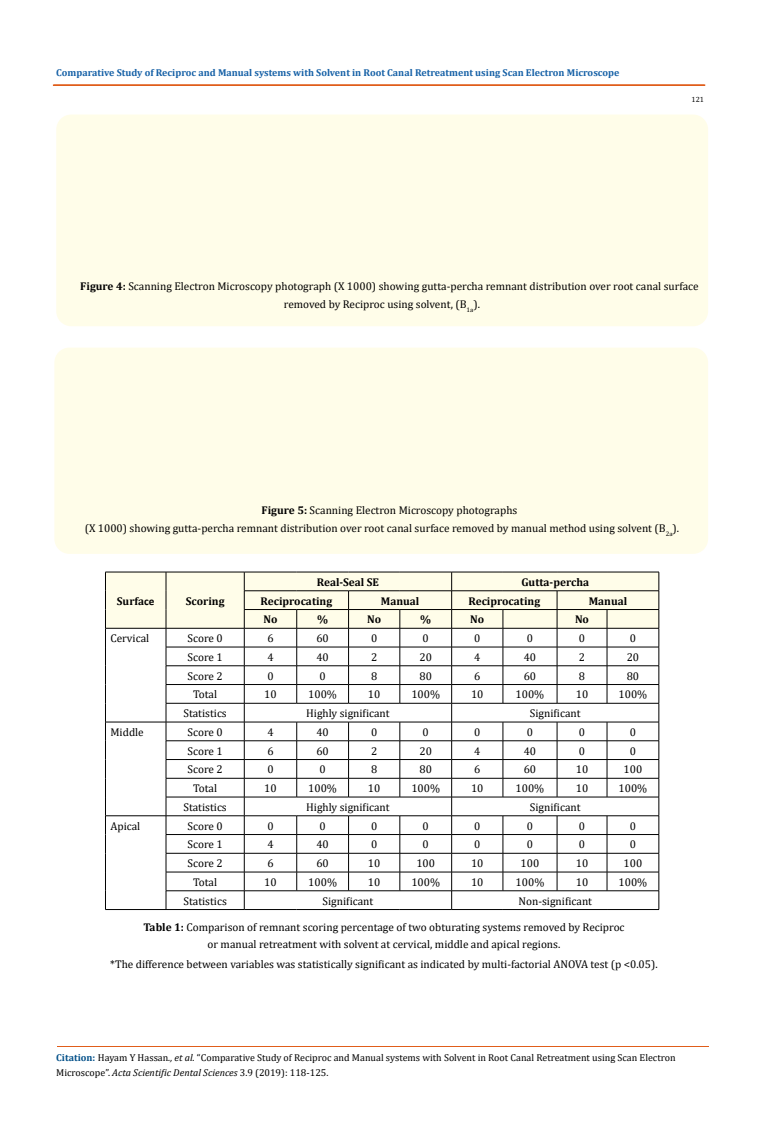
<style>
.page{position:relative;width:764px;height:1125px;background:#fff}
.page>*{position:absolute;margin:0;border:0;box-sizing:border-box;transform-origin:0 0}
.t1{font:11.25px/17.5px "Cambria";color:#000}
.t2{font:700 11.25px "Cambria";color:#000}
.t3{font:10px/15px "Cambria";color:#000}
.t4{font:700 10px "Cambria";color:#1560a6}
.t5{font:7.5px "Cambria";color:#000}
.s1{font-weight:700}
.s2{font-family:"Calibri"}
.s3{font-weight:700;color:#035089}
.s4{font-style:italic}
</style>
<div class="page">
<svg style="left:105px;top:572px;width:554px;height:337px"></svg>
<hr style="left:105px;top:909px;width:61px;height:1px;background:#000">
<hr style="left:166px;top:909px;width:78px;height:1px;background:#000">
<hr style="left:244px;top:909px;width:53px;height:1px;background:#000">
<hr style="left:297px;top:909px;width:51px;height:1px;background:#000">
<hr style="left:348px;top:909px;width:52px;height:1px;background:#000">
<hr style="left:400px;top:909px;width:52px;height:1px;background:#000">
<hr style="left:452px;top:909px;width:51px;height:1px;background:#000">
<hr style="left:503px;top:909px;width:54px;height:1px;background:#000">
<hr style="left:557px;top:909px;width:50px;height:1px;background:#000">
<hr style="left:607px;top:909px;width:52px;height:1px;background:#000">
<div style="left:56px;top:115px;width:652px;height:211px;background:#fffde9;border-radius:15px"></div>
<div style="left:54px;top:348px;width:654px;height:206px;background:#fffde9;border-radius:15px"></div>
<hr style="left:57px;top:1046px;width:651px;height:1px;background:#e05d1a">
<div style="left:53px;top:85px;width:652px;height:1px;border:1px solid #e05d1a"></div>
<p class="t4" style="left:56px;top:66px;width:565px">Comparative Study of Reciproc and Manual systems with Solvent in Root Canal Retreatment using Scan Electron Microscope</p>
<p class="t5" style="left:691px;top:95px;width:14px">121</p>
<p class="t1" style="left:284px;top:278px;width:416px;text-indent:-203px"><span class="s1">Figure 4:</span> Scanning Electron Microscopy photograph (X 1000) showing gutta-percha remnant distribution over root canal surface removed by Reciproc using solvent, (B<sub>1a</sub>).</p>
<p class="t1" style="left:85px;top:502px;width:596px;text-indent:177px"><span class="s1">Figure 5:</span> Scanning Electron Microscopy photographs<br>(X 1000) showing gutta-percha remnant distribution over root canal surface removed by manual method using solvent (B<sub>2a</sub>).</p>
<p class="t2" style="left:117px;top:593px;width:39px">Surfa<span class="s2">ce</span></p>
<p class="t2" style="left:186px;top:593px;width:40px">Scoring</p>
<p class="t2" style="left:317px;top:574px;width:64px">Real-Seal SE</p>
<p class="t2" style="left:521px;top:574px;width:69px">Gutta-percha</p>
<p class="t2" style="left:260px;top:593px;width:73px">Reciprocating</p>
<p class="t2" style="left:381px;top:593px;width:40px">Manual</p>
<p class="t2" style="left:468px;top:593px;width:73px">Reciprocating</p>
<p class="t2" style="left:589px;top:593px;width:40px">Manual</p>
<p class="t2" style="left:263px;top:612px;width:16px">No</p>
<p class="t2" style="left:317px;top:612px;width:12px">%</p>
<p class="t2" style="left:367px;top:612px;width:16px">No</p>
<p class="t2" style="left:420px;top:612px;width:12px">%</p>
<p class="t2" style="left:470px;top:612px;width:16px">No</p>
<p class="t2" style="left:575px;top:612px;width:16px">No</p>
<p class="t1" style="left:110px;top:629px;width:40px">Cervical</p>
<p class="t1" style="left:187px;top:629px;width:37px">Score 0</p>
<p class="t1" style="left:267px;top:629px;width:8px">6</p>
<p class="t1" style="left:316px;top:629px;width:14px">60</p>
<p class="t1" style="left:371px;top:629px;width:8px">0</p>
<p class="t1" style="left:422px;top:629px;width:8px">0</p>
<p class="t1" style="left:474px;top:629px;width:8px">0</p>
<p class="t1" style="left:527px;top:629px;width:8px">0</p>
<p class="t1" style="left:579px;top:629px;width:8px">0</p>
<p class="t1" style="left:630px;top:629px;width:8px">0</p>
<p class="t1" style="left:187px;top:648px;width:37px">Score 1</p>
<p class="t1" style="left:267px;top:648px;width:8px">4</p>
<p class="t1" style="left:316px;top:648px;width:14px">40</p>
<p class="t1" style="left:371px;top:648px;width:8px">2</p>
<p class="t1" style="left:419px;top:648px;width:14px">20</p>
<p class="t1" style="left:474px;top:648px;width:8px">4</p>
<p class="t1" style="left:524px;top:648px;width:14px">40</p>
<p class="t1" style="left:579px;top:648px;width:8px">2</p>
<p class="t1" style="left:626px;top:648px;width:14px">20</p>
<p class="t1" style="left:187px;top:667px;width:37px">Score 2</p>
<p class="t1" style="left:267px;top:667px;width:8px">0</p>
<p class="t1" style="left:319px;top:667px;width:8px">0</p>
<p class="t1" style="left:371px;top:667px;width:8px">8</p>
<p class="t1" style="left:419px;top:667px;width:14px">80</p>
<p class="t1" style="left:474px;top:667px;width:8px">6</p>
<p class="t1" style="left:524px;top:667px;width:14px">60</p>
<p class="t1" style="left:579px;top:667px;width:8px">8</p>
<p class="t1" style="left:626px;top:667px;width:14px">80</p>
<p class="t1" style="left:193px;top:686px;width:26px">Total</p>
<p class="t1" style="left:264px;top:686px;width:14px">10</p>
<p class="t1" style="left:308px;top:686px;width:30px">100%</p>
<p class="t1" style="left:368px;top:686px;width:14px">10</p>
<p class="t1" style="left:411px;top:686px;width:30px">100%</p>
<p class="t1" style="left:471px;top:686px;width:14px">10</p>
<p class="t1" style="left:515px;top:686px;width:30px">100%</p>
<p class="t1" style="left:576px;top:686px;width:14px">10</p>
<p class="t1" style="left:618px;top:686px;width:30px">100%</p>
<p class="t1" style="left:183px;top:704px;width:45px">Statistics</p>
<p class="t1" style="left:306px;top:704px;width:85px">Highly significant</p>
<p class="t1" style="left:530px;top:704px;width:52px">Significant</p>
<p class="t1" style="left:110px;top:723px;width:35px">Middle</p>
<p class="t1" style="left:187px;top:723px;width:37px">Score 0</p>
<p class="t1" style="left:267px;top:723px;width:8px">4</p>
<p class="t1" style="left:316px;top:723px;width:14px">40</p>
<p class="t1" style="left:371px;top:723px;width:8px">0</p>
<p class="t1" style="left:422px;top:723px;width:8px">0</p>
<p class="t1" style="left:474px;top:723px;width:8px">0</p>
<p class="t1" style="left:527px;top:723px;width:8px">0</p>
<p class="t1" style="left:579px;top:723px;width:8px">0</p>
<p class="t1" style="left:630px;top:723px;width:8px">0</p>
<p class="t1" style="left:187px;top:742px;width:37px">Score 1</p>
<p class="t1" style="left:267px;top:742px;width:8px">6</p>
<p class="t1" style="left:316px;top:742px;width:14px">60</p>
<p class="t1" style="left:371px;top:742px;width:8px">2</p>
<p class="t1" style="left:419px;top:742px;width:14px">20</p>
<p class="t1" style="left:474px;top:742px;width:8px">4</p>
<p class="t1" style="left:524px;top:742px;width:14px">40</p>
<p class="t1" style="left:579px;top:742px;width:8px">0</p>
<p class="t1" style="left:630px;top:742px;width:8px">0</p>
<p class="t1" style="left:187px;top:761px;width:37px">Score 2</p>
<p class="t1" style="left:267px;top:761px;width:8px">0</p>
<p class="t1" style="left:319px;top:761px;width:8px">0</p>
<p class="t1" style="left:371px;top:761px;width:8px">8</p>
<p class="t1" style="left:419px;top:761px;width:14px">80</p>
<p class="t1" style="left:474px;top:761px;width:8px">6</p>
<p class="t1" style="left:524px;top:761px;width:14px">60</p>
<p class="t1" style="left:576px;top:761px;width:14px">10</p>
<p class="t1" style="left:623px;top:761px;width:20px">100</p>
<p class="t1" style="left:193px;top:779px;width:26px">Total</p>
<p class="t1" style="left:264px;top:779px;width:14px">10</p>
<p class="t1" style="left:308px;top:779px;width:30px">100%</p>
<p class="t1" style="left:368px;top:779px;width:14px">10</p>
<p class="t1" style="left:411px;top:779px;width:30px">100%</p>
<p class="t1" style="left:471px;top:779px;width:14px">10</p>
<p class="t1" style="left:515px;top:779px;width:30px">100%</p>
<p class="t1" style="left:576px;top:779px;width:14px">10</p>
<p class="t1" style="left:618px;top:779px;width:30px">100%</p>
<p class="t1" style="left:183px;top:798px;width:45px">Statistics</p>
<p class="t1" style="left:306px;top:798px;width:85px">Highly significant</p>
<p class="t1" style="left:530px;top:798px;width:52px">Significant</p>
<p class="t1" style="left:110px;top:817px;width:31px">Apical</p>
<p class="t1" style="left:187px;top:817px;width:37px">Score 0</p>
<p class="t1" style="left:267px;top:817px;width:8px">0</p>
<p class="t1" style="left:319px;top:817px;width:8px">0</p>
<p class="t1" style="left:371px;top:817px;width:8px">0</p>
<p class="t1" style="left:422px;top:817px;width:8px">0</p>
<p class="t1" style="left:474px;top:817px;width:8px">0</p>
<p class="t1" style="left:527px;top:817px;width:8px">0</p>
<p class="t1" style="left:579px;top:817px;width:8px">0</p>
<p class="t1" style="left:630px;top:817px;width:8px">0</p>
<p class="t1" style="left:187px;top:836px;width:37px">Score 1</p>
<p class="t1" style="left:267px;top:836px;width:8px">4</p>
<p class="t1" style="left:316px;top:836px;width:14px">40</p>
<p class="t1" style="left:371px;top:836px;width:8px">0</p>
<p class="t1" style="left:422px;top:836px;width:8px">0</p>
<p class="t1" style="left:474px;top:836px;width:8px">0</p>
<p class="t1" style="left:527px;top:836px;width:8px">0</p>
<p class="t1" style="left:579px;top:836px;width:8px">0</p>
<p class="t1" style="left:630px;top:836px;width:8px">0</p>
<p class="t1" style="left:187px;top:854px;width:37px">Score 2</p>
<p class="t1" style="left:267px;top:854px;width:8px">6</p>
<p class="t1" style="left:316px;top:854px;width:14px">60</p>
<p class="t1" style="left:368px;top:854px;width:14px">10</p>
<p class="t1" style="left:416px;top:854px;width:20px">100</p>
<p class="t1" style="left:471px;top:854px;width:14px">10</p>
<p class="t1" style="left:520px;top:854px;width:20px">100</p>
<p class="t1" style="left:576px;top:854px;width:14px">10</p>
<p class="t1" style="left:623px;top:854px;width:20px">100</p>
<p class="t1" style="left:193px;top:873px;width:26px">Total</p>
<p class="t1" style="left:264px;top:873px;width:14px">10</p>
<p class="t1" style="left:308px;top:873px;width:30px">100%</p>
<p class="t1" style="left:368px;top:873px;width:14px">10</p>
<p class="t1" style="left:411px;top:873px;width:30px">100%</p>
<p class="t1" style="left:471px;top:873px;width:14px">10</p>
<p class="t1" style="left:515px;top:873px;width:30px">100%</p>
<p class="t1" style="left:576px;top:873px;width:14px">10</p>
<p class="t1" style="left:618px;top:873px;width:30px">100%</p>
<p class="t1" style="left:183px;top:892px;width:45px">Statistics</p>
<p class="t1" style="left:322px;top:892px;width:52px">Significant</p>
<p class="t1" style="left:518px;top:892px;width:75px">Non-significant</p>
<p class="t1" style="left:143px;top:919px;width:483px;line-height:16.9px;text-align:center"><span class="s1">Table 1:</span> Comparison of remnant scoring percentage of two obturating systems removed by Reciproc or manual retreatment with solvent at cervical, middle and apical regions.</p>
<p class="t1" style="left:110px;top:956px;width:549px">*The difference between variables was statistically significant as indicated by multi-factorial ANOVA test (p &lt;0.05).</p>
<p class="t3" style="left:56px;top:1050px;width:621px"><span class="s3">Citation:</span> Hayam Y Hassan<span class="s4">., et al.</span> “Comparative Study of Reciproc and Manual systems with Solvent in Root Canal Retreatment using Scan Electron<br>Microscope”. <span class="s4">Acta Scientific Dental Sciences</span> 3.9 (2019): 118-125.</p>
</div>
